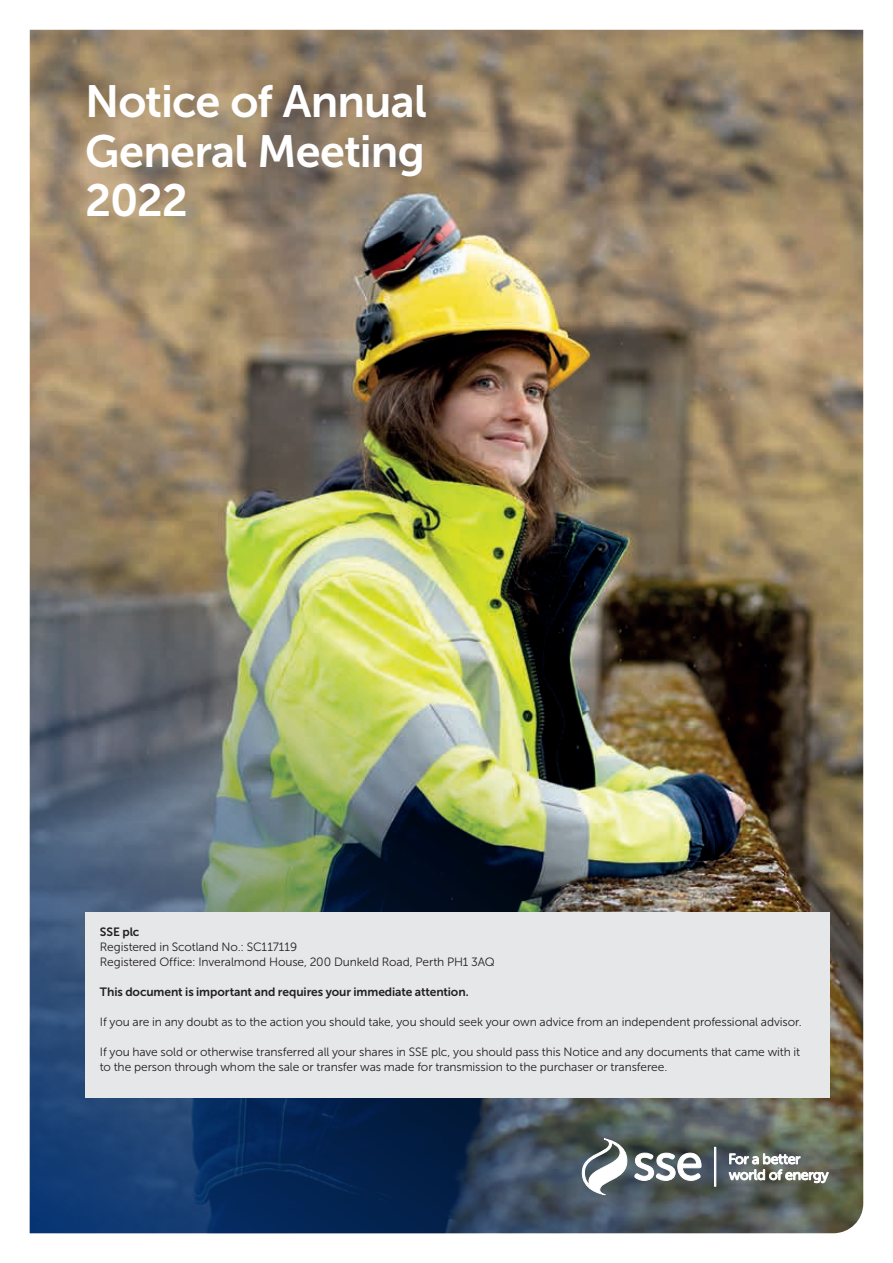
<style>
.page{position:relative;width:893px;height:1263px;background:#fff}
.page>*{position:absolute;margin:0;border:0;box-sizing:border-box;transform-origin:0 0}
.t1{font:45px/49.5px "Museo Sans 700";letter-spacing:-.02em;color:#fff;text-align:justify}
.t2{font:12px/15px "Museo Sans 300";letter-spacing:-.01em;color:#231f20}
.t3{font:12px "Museo Sans 700";letter-spacing:-.01em;color:#231f20}
</style>
<div class="page">
<img style="left:30px;top:30px;width:833px;height:1203px">
<svg style="left:582px;top:1138px;width:45px;height:57px"></svg>
<svg style="left:634px;top:1153px;width:68px;height:28px"></svg>
<div style="left:714px;top:1147px;width:2px;height:39px;background:#fff;border:1px solid #fff"></div>
<svg style="left:728px;top:1153px;width:101px;height:30px"></svg>
<div style="left:85px;top:912px;width:744px;height:186px;background:#e6e7e9"></div>
<h1 class="t1" style="left:85px;top:77px;width:343px">Notice of Annual General Meeting 2022</h1>
<p class="t3" style="left:100px;top:925px;width:41px">SSE plc</p>
<p class="t2" style="left:100px;top:939px;width:396px">Registered in Scotland No.: SC117119<br>Registered Office: Inveralmond House, 200 Dunkeld Road, Perth PH1 3AQ</p>
<p class="t3" style="left:100px;top:985px;width:370px">This document is important and requires your immediate attention.</p>
<p class="t2" style="left:100px;top:1014px;width:703px">If you are in any doubt as to the action you should take, you should seek your own advice from an independent professional advisor.</p>
<p class="t2" style="left:100px;top:1044px;width:702px">If you have sold or otherwise transferred all your shares in SSE plc, you should pass this Notice and any documents that came with it to the person through whom the sale or transfer was made for transmission to the purchaser or transferee.</p>
</div>
